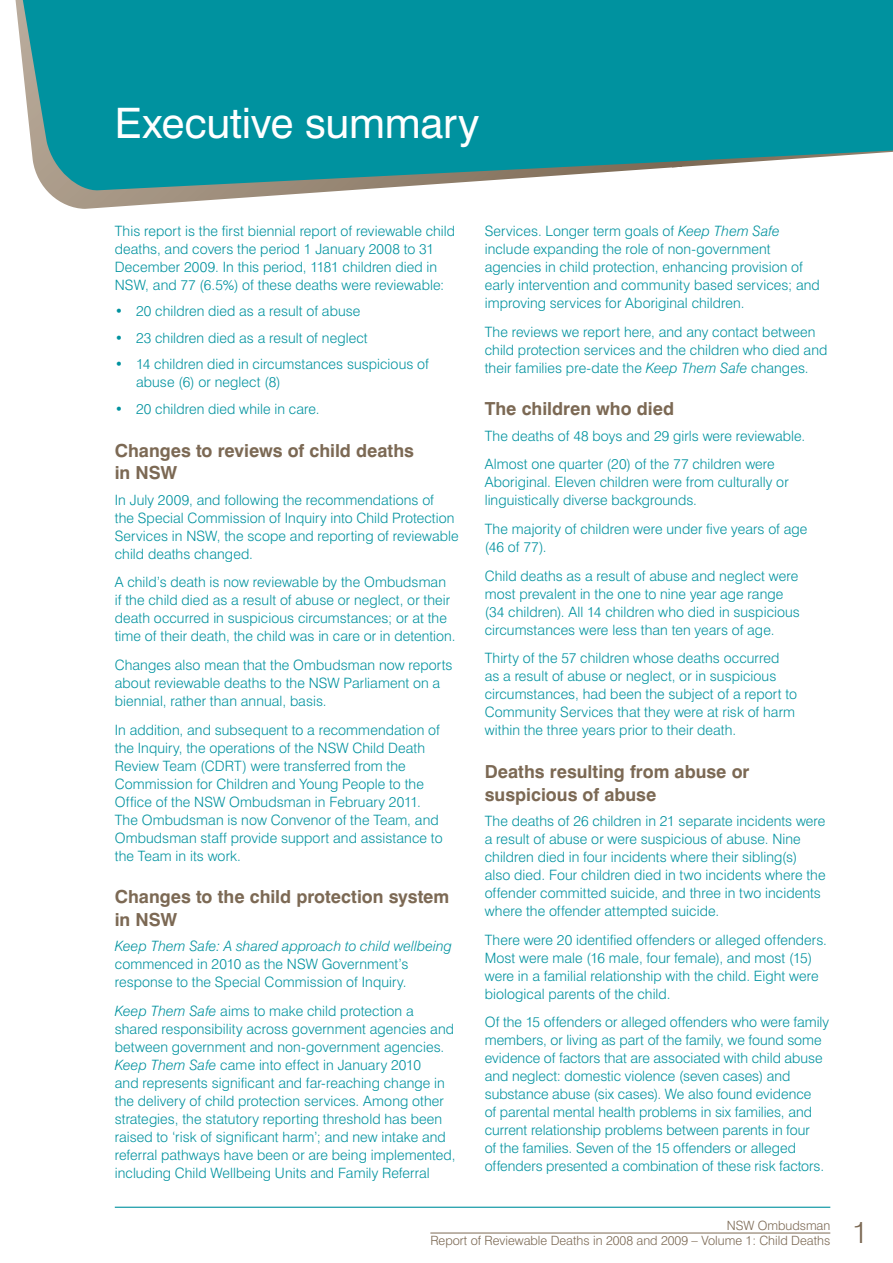
<style>
.page{position:relative;width:893px;height:1263px;background:#fff}
.page>*{position:absolute;margin:0;border:0;box-sizing:border-box;transform-origin:0 0}
.Chapter_Head{font:42px "Swiss 721 BT";letter-spacing:-.005em;color:#fff}
.t1{font:300 30px "Swiss 721 BT";color:#7c6954}
.Heading_Lvl2{font:700 18px/22.5px "Swiss 721 BT";color:#7c6954}
.Body_Text{font:300 14.25px/18px "Swiss 721 BT";letter-spacing:.005em;color:#00929f}
.Bullets{font:300 14.25px/18px "Swiss 721 BT";letter-spacing:.005em;color:#00929f}
.t2{font:300 12.75px/15px "Swiss 721 BT";color:#7c6954;text-align:right}
.s1{font-style:italic}
</style>
<div class="page">
<svg style="left:48px;top:192px;width:275px;height:17px"></svg>
<svg style="left:15px;top:0;width:878px;height:192px;background:#1c9aa4"></svg>
<hr style="left:115px;top:1207px;width:715px;height:1px;background:#00929f">
<hr style="left:430px;top:1232px;width:400px;height:1px;background:#7c6954">
<p class="Chapter_Head" style="left:115px;top:98px;width:366px">Executive summary</p>
<p class="Body_Text" style="left:115px;top:222px;width:342px">This report is the first biennial report of reviewable child deaths, and covers the period 1 January 2008 to 31<br>December 2009. In this period, 1181 children died in NSW, and 77 (6.5%) of these deaths were reviewable:</p>
<p class="Bullets" style="left:115px;top:302px;width:247px">• 20 children died as a result of abuse</p>
<p class="Bullets" style="left:115px;top:329px;width:254px">• 23 children died as a result of neglect</p>
<p class="Bullets" style="left:136px;top:355px;width:294px;text-indent:-21px">• 14 children died in circumstances suspicious of abuse (6) or neglect (8)</p>
<p class="Bullets" style="left:115px;top:400px;width:206px">• 20 children died while in care.</p>
<p class="Heading_Lvl2" style="left:115px;top:439px;width:301px">Changes to reviews of child deaths in NSW</p>
<p class="Body_Text" style="left:115px;top:490px;width:345px">In July 2009, and following the recommendations of<br>the Special Commission of Inquiry into Child Protection Services in NSW, the scope and reporting of reviewable child deaths changed.</p>
<p class="Body_Text" style="left:115px;top:573px;width:342px">A child’s death is now reviewable by the Ombudsman if the child died as a result of abuse or neglect, or their death occurred in suspicious circumstances; or at the time of their death, the child was in care or in detention.</p>
<p class="Body_Text" style="left:115px;top:656px;width:339px">Changes also mean that the Ombudsman now reports about reviewable deaths to the NSW Parliament on a biennial, rather than annual, basis.</p>
<p class="Body_Text" style="left:115px;top:720px;width:329px">In addition, and subsequent to a recommendation of the Inquiry, the operations of the NSW Child Death Review Team (CDRT) were transferred from the Commission for Children and Young People to the Office of the NSW Ombudsman in February 2011.<br>The Ombudsman is now Convenor of the Team, and Ombudsman staff provide support and assistance to the Team in its work.</p>
<p class="Heading_Lvl2" style="left:115px;top:886px;width:336px">Changes to the child protection system in NSW</p>
<p class="Body_Text" style="left:115px;top:937px;width:339px"><span class="s1">Keep Them Safe: A shared approach to child wellbeing </span>commenced in 2010 as the NSW Government’s response to the Special Commission of Inquiry.</p>
<p class="Body_Text" style="left:115px;top:1002px;width:342px"><span class="s1">Keep Them Safe</span> aims to make child protection a shared responsibility across government agencies and between government and non-government agencies.<br><span class="s1">Keep Them Safe</span> came into effect in January 2010<br>and represents significant and far-reaching change in the delivery of child protection services. Among other strategies, the statutory reporting threshold has been raised to ‘risk of significant harm’; and new intake and referral pathways have been or are being implemented, including Child Wellbeing Units and Family Referral</p>
<p class="Body_Text" style="left:485px;top:222px;width:337px">Services. Longer term goals of <span class="s1">Keep Them Safe </span>include expanding the role of non-government agencies in child protection, enhancing provision of early intervention and community based services; and improving services for Aboriginal children.</p>
<p class="Body_Text" style="left:485px;top:322px;width:344px">The reviews we report here, and any contact between child protection services and the children who died and their families pre-date the <span class="s1">Keep Them Safe</span> changes.</p>
<p class="Heading_Lvl2" style="left:485px;top:398px;width:191px">The children who died</p>
<p class="Body_Text" style="left:485px;top:426px;width:322px">The deaths of 48 boys and 29 girls were reviewable.</p>
<p class="Body_Text" style="left:485px;top:455px;width:305px">Almost one quarter (20) of the 77 children were<br>Aboriginal. Eleven children were from culturally or linguistically diverse backgrounds.</p>
<p class="Body_Text" style="left:485px;top:520px;width:324px">The majority of children were under five years of age (46 of 77).</p>
<p class="Body_Text" style="left:485px;top:566px;width:317px">Child deaths as a result of abuse and neglect were most prevalent in the one to nine year age range (34 children). All 14 children who died in suspicious circumstances were less than ten years of age.</p>
<p class="Body_Text" style="left:485px;top:649px;width:314px">Thirty of the 57 children whose deaths occurred as a result of abuse or neglect, or in suspicious circumstances, had been the subject of a report to Community Services that they were at risk of harm within the three years prior to their death.</p>
<p class="Heading_Lvl2" style="left:485px;top:760px;width:266px">Deaths resulting from abuse or suspicious of abuse</p>
<p class="Body_Text" style="left:485px;top:812px;width:342px">The deaths of 26 children in 21 separate incidents were a result of abuse or were suspicious of abuse. Nine children died in four incidents where their sibling(s) also died. Four children died in two incidents where the offender committed suicide, and three in two incidents where the offender attempted suicide.</p>
<p class="Body_Text" style="left:485px;top:930px;width:344px">There were 20 identified offenders or alleged offenders.<br>Most were male (16 male, four female), and most (15) were in a familial relationship with the child. Eight were biological parents of the child.</p>
<p class="Body_Text" style="left:485px;top:1013px;width:346px">Of the 15 offenders or alleged offenders who were family members, or living as part of the family, we found some evidence of factors that are associated with child abuse and neglect: domestic violence (seven cases) and substance abuse (six cases). We also found evidence<br>of parental mental health problems in six families, and current relationship problems between parents in four<br>of the families. Seven of the 15 offenders or alleged offenders presented a combination of these risk factors.</p>
<p class="t2" style="left:430px;top:1218px;width:401px">NSW Ombudsman<br>Report of Reviewable Deaths in 2008 and 2009 – Volume 1: Child Deaths</p>
<h2 class="t1" style="left:852px;top:1214px;width:17px">1</h2>
</div>
